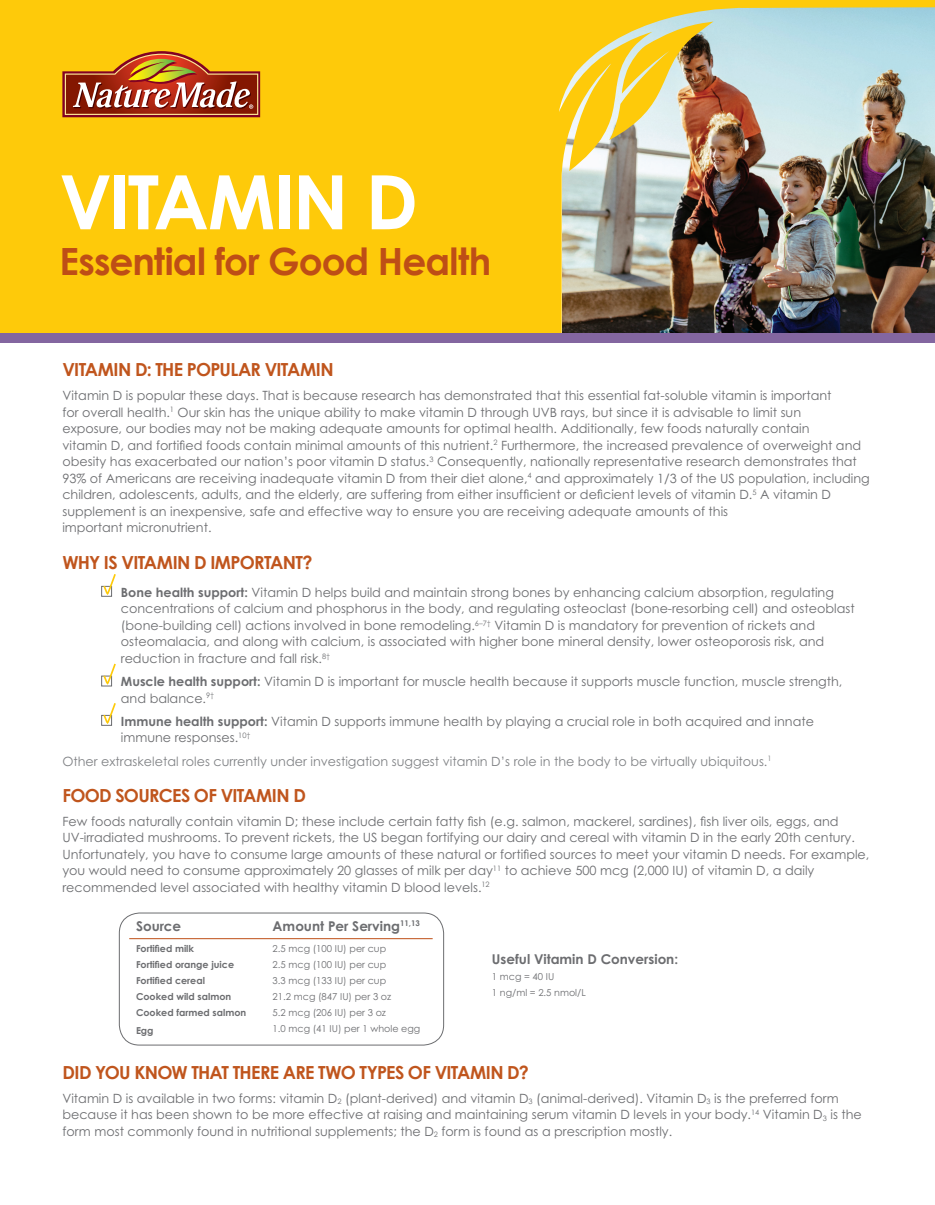
<style>
.page{position:relative;width:935px;height:1205px;background:#fff}
.page>*{position:absolute;margin:0;border:0;box-sizing:border-box;transform-origin:0 0}
.t1{font:700 75px "Century Gothic";letter-spacing:-.025em;color:#fff}
.t2{font:700 37.5px "Century Gothic";letter-spacing:-.025em;color:#be4e16}
.t3{font:700 18px "Century Gothic";letter-spacing:-.035em;color:#c0551d}
.t4{font:700 13.5px "Century Gothic Std";color:#6c6d70}
.t5{font:12.75px/16.5px "Century Gothic Std";color:#6c6d70}
.t6{font:12.75px "Century Gothic Std";color:#808285}
.t7{font:9.6px/15.9px "Century Gothic Std";color:#6c6d70}
.t8{font:700 9.6px/15.9px "Century Gothic Std";color:#6c6d70}
.s1{font-weight:700}
</style>
<div class="page">
<img style="left:0;top:0;width:935px;height:334px">
<div style="left:0;top:334px;width:935px;height:9px;background:#8366a0"></div>
<svg style="left:62px;top:51px;width:198px;height:66px;background:#bf7134"></svg>
<div style="left:119px;top:912px;width:325px;height:133px;border:1px solid #6c6d70;border-radius:20px"></div>
<hr style="left:129px;top:938px;width:304px;height:1px;background:#be4e16">
<div style="left:101px;top:586px;width:11px;height:10px;border:1px solid #6c6d70"></div>
<svg style="left:103px;top:574px;width:13px;height:21px"></svg>
<div style="left:101px;top:675px;width:11px;height:11px;border:1px solid #6c6d70"></div>
<svg style="left:103px;top:663px;width:13px;height:22px"></svg>
<div style="left:101px;top:715px;width:11px;height:10px;border:1px solid #6c6d70"></div>
<svg style="left:103px;top:703px;width:13px;height:21px"></svg>
<h1 class="t1" style="left:59px;top:155px;width:360px">VITAMIN D</h1>
<h2 class="t2" style="left:59px;top:238px;width:433px">Essential for Good Health</h2>
<h3 class="t3" style="left:62px;top:358px;width:273px">VITAMIN D: THE POPULAR VITAMIN</h3>
<p class="t5" style="left:62px;top:387px;width:809px">Vitamin D is popular these days. That is because research has demonstrated that this essential fat-soluble vitamin is important<br>for overall health.<sup>1</sup> Our skin has the unique ability to make vitamin D through UVB rays, but since it is advisable to limit sun<br>exposure, our bodies may not be making adequate amounts for optimal health. Additionally, few foods naturally contain<br>vitamin D, and fortified foods contain minimal amounts of this nutrient.<sup>2</sup> Furthermore, the increased prevalence of overweight and obesity has exacerbated our nation’s poor vitamin D status.<sup>3</sup> Consequently, nationally representative research demonstrates that 93% of Americans are receiving inadequate vitamin D from their diet alone,<sup>4</sup> and approximately 1/3 of the US population, including children, adolescents, adults, and the elderly, are suffering from either insufficient or deficient levels of vitamin D.<sup>5</sup> A vitamin D supplement is an inexpensive, safe and effective way to ensure you are receiving adequate amounts of this<br>important micronutrient.</p>
<h3 class="t3" style="left:62px;top:551px;width:252px">WHY IS VITAMIN D IMPORTANT?</h3>
<p class="t5" style="left:121px;top:583px;width:735px"><span class="s1">Bone health support:</span> Vitamin D helps build and maintain strong bones by enhancing calcium absorption, regulating concentrations of calcium and phosphorus in the body, and regulating osteoclast (bone-resorbing cell) and osteoblast (bone-building cell) actions involved in bone remodeling.<sup>6–7†</sup> Vitamin D is mandatory for prevention of rickets and osteomalacia, and along with calcium, is associated with higher bone mineral density, lower osteoporosis risk, and reduction in fracture and fall risk.<sup>8†</sup></p>
<p class="t5" style="left:121px;top:673px;width:723px"><span class="s1">Muscle health support:</span> Vitamin D is important for muscle health because it supports muscle function, muscle strength, and balance.<sup>9†</sup></p>
<p class="t5" style="left:121px;top:712px;width:694px"><span class="s1">Immune health support:</span> Vitamin D supports immune health by playing a crucial role in both acquired and innate immune responses.<sup>10†</sup></p>
<p class="t6" style="left:62px;top:753px;width:711px">Other extraskeletal roles currently under investigation suggest vitamin D’s role in the body to be virtually ubiquitous.<sup>1</sup></p>
<h3 class="t3" style="left:62px;top:784px;width:245px">FOOD SOURCES OF VITAMIN D</h3>
<p class="t5" style="left:62px;top:812px;width:808px">Few foods naturally contain vitamin D; these include certain fatty fish (e.g. salmon, mackerel, sardines), fish liver oils, eggs, and UV-irradiated mushrooms. To prevent rickets, the US began fortifying our dairy and cereal with vitamin D in the early 20th century.<br>Unfortunately, you have to consume large amounts of these natural or fortified sources to meet your vitamin D needs. For example, you would need to consume approximately 20 glasses of milk per day<sup>11</sup> to achieve 500 mcg (2,000 IU) of vitamin D, a daily recommended level associated with healthy vitamin D blood levels.<sup>12</sup></p>
<p class="t4" style="left:273px;top:917px;width:149px">Amount Per Serving<sup>11,13</sup></p>
<p class="t7" style="left:273px;top:940px;width:149px">2.5 mcg (100 IU) per cup<br>2.5 mcg (100 IU) per cup<br>3.3 mcg (133 IU) per cup<br>21.2 mcg (847 IU) per 3 oz<br>5.2 mcg (206 IU) per 3 oz<br>1.0 mcg (41 IU) per 1 whole egg</p>
<h3 class="t3" style="left:62px;top:1061px;width:468px">DID YOU KNOW THAT THERE ARE TWO TYPES OF VITAMIN D?</h3>
<p class="t5" style="left:62px;top:1089px;width:801px">Vitamin D is available in two forms: vitamin D<sub>2</sub> (plant-derived) and vitamin D<sub>3</sub> (animal-derived). Vitamin D<sub>3</sub> is the preferred form because it has been shown to be more effective at raising and maintaining serum vitamin D levels in your body.<sup>14</sup> Vitamin D<sub>3</sub> is the form most commonly found in nutritional supplements; the D<sub>2</sub> form is found as a prescription mostly.</p>
<p class="t4" style="left:136px;top:917px;width:46px">Source</p>
<p class="t8" style="left:136px;top:940px;width:112px">Fortified milk<br>Fortified orange juice<br>Fortified cereal<br>Cooked wild salmon<br>Cooked farmed salmon</p>
<p class="t8" style="left:136px;top:1022px;width:19px">Egg</p>
<p class="t4" style="left:492px;top:950px;width:188px">Useful Vitamin D Conversion:</p>
<p class="t7" style="left:492px;top:967px;width:95px">1 mcg = 40 IU<br>1 ng/ml = 2.5 nmol/L</p>
</div>
